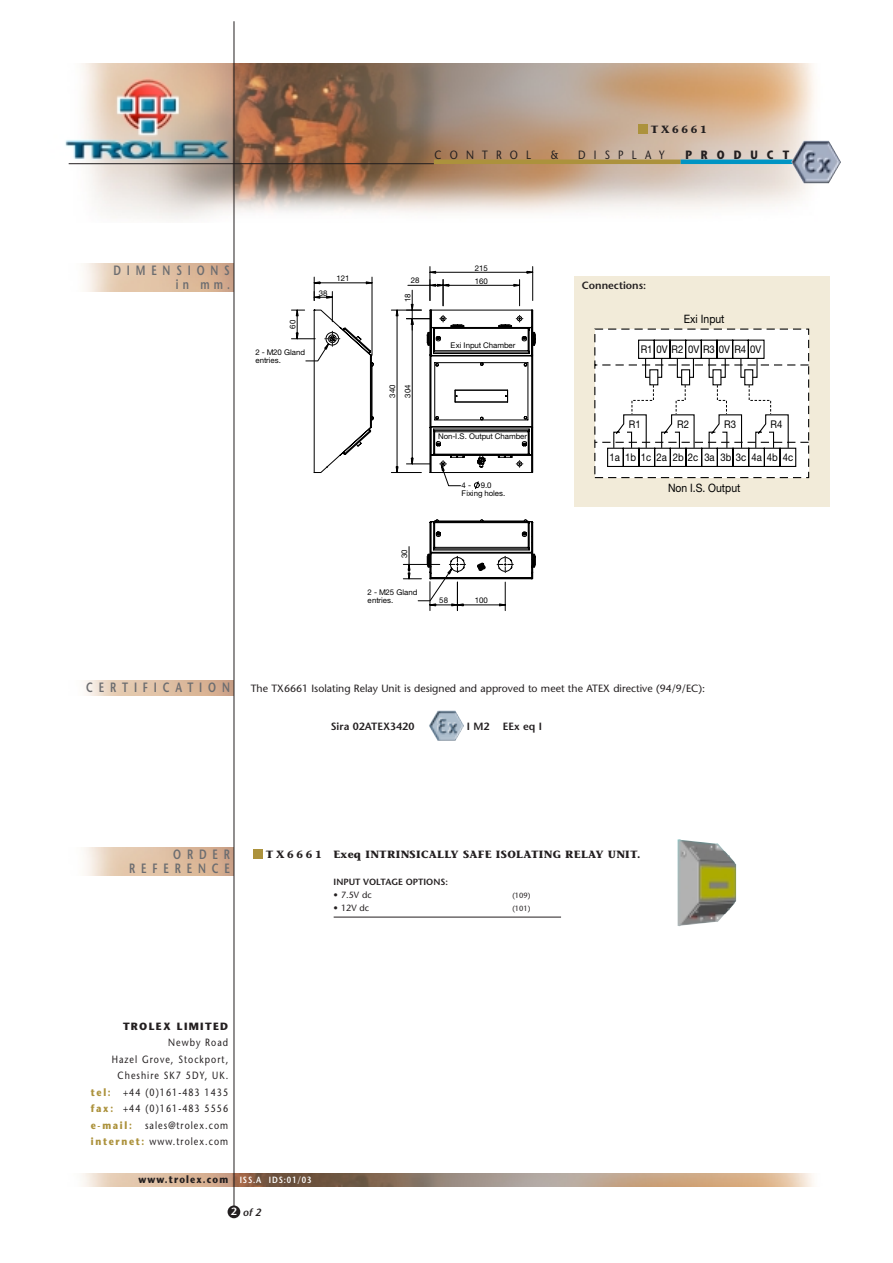
<style>
.page{position:relative;width:893px;height:1263px;background:#fff}
.page>*{position:absolute;margin:0;border:0;box-sizing:border-box;transform-origin:0 0}
.t1{font:600 13.5px/13.5px "Stone Sans";letter-spacing:.575em;color:#6c6d70;text-align:right;scale:.75 1}
.t2{font:12px "Stone Sans";letter-spacing:.805em;color:#231f20;scale:.85 1}
.t3{font:700 12px "Stone Sans";letter-spacing:.88em;color:#231f20;scale:.85 1}
.t4{font:11.55px "Helvetica Neue";color:#000;scale:.9 1}
.t5{font:10.65px "Helvetica Neue";color:#000;scale:.9 1}
.t6{font:10.5px/16.5px "Stone Sans";letter-spacing:.115em;color:#231f20;text-align:right;scale:.85 1}
.t7{font:10.5px "Stone Sans";color:#231f20}
.t8{font:700 10.5px "Stone Informal";letter-spacing:.03em;color:#231f20}
.t9{font:600 10.5px "Stone Sans";color:#231f20}
.t10{font:700 10.5px/16.5px "Stone Sans";letter-spacing:.19em;color:#ac923c;scale:.85 1}
.t11{font:700 10.5px "Stone Sans";letter-spacing:.125em;color:#231f20;scale:.85 1}
.t12{font:700 10.5px "Stone Sans";letter-spacing:.125em;color:#231f20}
.t13{font:italic 600 10.5px "Stone Sans";color:#231f20}
.t14{font:600 10.5px "Stone Sans";color:#fff}
.t15{font:600 9px "Stone Sans";color:#231f20}
.t16{font:600 9px "Stone Sans";letter-spacing:.115em;color:#fff;scale:.85 1}
.t17{font:9px "Stone Sans";color:#231f20}
.t18{font:7.8px/7.6px "Helvetica Neue";color:#000}
.t19{font:7.5px "Stone Sans";color:#231f20}
</style>
<div class="page">
<img style="left:84px;top:264px;width:150px;height:27px">
<img style="left:65px;top:64px;width:759px;height:159px">
<hr style="left:434px;top:160px;width:246px;height:4px;background:#ac923c">
<hr style="left:680px;top:160px;width:113px;height:4px;background:#0094c3">
<img style="left:84px;top:848px;width:150px;height:27px">
<div style="left:253px;top:850px;width:10px;height:9px;background:#ac923c"></div>
<img style="left:84px;top:680px;width:150px;height:16px">
<div style="left:638px;top:124px;width:9px;height:9px;background:#ac923c"></div>
<img style="left:82px;top:1174px;width:732px;height:13px">
<hr style="left:69px;top:163px;width:365px;height:1px;background:#231f20">
<img style="left:791px;top:141px;width:50px;height:42px">
<hr style="left:234px;top:21px;width:1px;height:1191px;background:#231f20">
<div style="left:227px;top:1205px;width:13px;height:13px;background:#231f20;border-radius:50%"></div>
<img style="left:677px;top:839px;width:59px;height:87px">
<hr style="left:333px;top:917px;width:228px;height:1px;background:#231f20">
<div style="left:574px;top:276px;width:255px;height:231px;background:#f2ebd9"></div>
<svg style="left:291px;top:266px;width:245px;height:345px"></svg>
<svg style="left:594px;top:328px;width:215px;height:151px;background:#e6e6e6"></svg>
<img style="left:429px;top:711px;width:35px;height:30px">
<h3 class="t8" style="left:650px;top:125px;width:57px">TX6661</h3>
<h2 class="t2" style="left:434px;top:150px;width:115px">CONTROL</h2>
<h2 class="t2" style="left:550px;top:150px;width:11px">&amp;</h2>
<h2 class="t2" style="left:578px;top:150px;width:103px">DISPLAY</h2>
<h2 class="t3" style="left:685px;top:150px;width:123px">PRODUCT</h2>
<h1 class="t1" style="left:113px;top:265px;width:157px">DIMENSIONS in mm.</h1>
<p class="t18" style="left:289px;top:329px;width:10px;rotate:-90deg">60</p>
<p class="t18" style="left:255px;top:350px;width:51px">2 - M20 Gland entries.</p>
<p class="t18" style="left:319px;top:290px;width:10px">38</p>
<p class="t18" style="left:336px;top:275px;width:15px">121</p>
<p class="t18" style="left:475px;top:265px;width:15px">215</p>
<p class="t18" style="left:411px;top:277px;width:10px">28</p>
<p class="t18" style="left:475px;top:278px;width:15px">160</p>
<p class="t18" style="left:404px;top:302px;width:10px;rotate:-90deg">18</p>
<p class="t18" style="left:385px;top:398px;width:15px;line-height:15.1px;rotate:-90deg">340<br>304</p>
<p class="t18" style="left:450px;top:342px;width:66px">Exi Input Chamber</p>
<p class="t18" style="left:438px;top:433px;width:91px">Non-I.S. Output Chamber</p>
<p class="t18" style="left:461px;top:482px;width:45px">4 - 9.0<br>Fixing holes.</p>
<p class="t18" style="left:401px;top:558px;width:10px;rotate:-90deg">30</p>
<p class="t18" style="left:367px;top:589px;width:51px">2 - M25 Gland entries.</p>
<p class="t18" style="left:439px;top:597px;width:10px">58</p>
<p class="t18" style="left:475px;top:597px;width:15px">100</p>
<h3 class="t9" style="left:582px;top:282px;width:66px">Connections:</h3>
<h3 class="t4" style="left:684px;top:315px;width:47px">Exi Input</h3>
<h3 class="t5" style="left:640px;top:345px;width:135px">R1 0V R2 0V R3 0V R4 0V</h3>
<h3 class="t5" style="left:629px;top:420px;width:15px">R1</h3>
<h3 class="t5" style="left:677px;top:420px;width:15px">R2</h3>
<h3 class="t5" style="left:724px;top:420px;width:15px">R3</h3>
<h3 class="t5" style="left:770px;top:420px;width:15px">R4</h3>
<h3 class="t5" style="left:625px;top:454px;width:188px">1b 1c 2a 2b 2c 3a 3b 3c 4a 4b 4c</h3>
<h3 class="t5" style="left:609px;top:454px;width:13px">1a</h3>
<h3 class="t4" style="left:668px;top:484px;width:82px">Non I.S. Output</h3>
<h1 class="t1" style="left:86px;top:682px;width:193px">CERTIFICATION</h1>
<h3 class="t7" style="left:251px;top:684px;width:456px">The TX6661 Isolating Relay Unit is designed and approved to meet the ATEX directive (94/9/EC):</h3>
<h3 class="t9" style="left:331px;top:722px;width:85px">Sira 02ATEX3420</h3>
<h3 class="t9" style="left:467px;top:722px;width:24px">I M2</h3>
<h3 class="t9" style="left:503px;top:722px;width:41px">EEx eq I</h3>
<h1 class="t1" style="left:129px;top:849px;width:136px">ORDER<br>REFERENCE</h1>
<h3 class="t8" style="left:266px;top:851px;width:376px">T X 6 6 6 1 Exeq INTRINSICALLY SAFE ISOLATING RELAY UNIT.</h3>
<p class="t15" style="left:333px;top:878px;width:116px">INPUT VOLTAGE OPTIONS:</p>
<p class="t17" style="left:333px;top:891px;width:40px">• 7.5V dc</p>
<p class="t19" style="left:512px;top:892px;width:20px">(109)</p>
<p class="t17" style="left:333px;top:904px;width:37px">• 12V dc</p>
<p class="t19" style="left:512px;top:905px;width:20px">(101)</p>
<h3 class="t12" style="left:123px;top:1022px;width:107px">TROLEX LIMITED</h3>
<h3 class="t6" style="left:112px;top:1035px;width:138px">Newby Road<br>Hazel Grove, Stockport,<br>Cheshire SK7 5DY, UK. +44 (0)161-483 1435 +44 (0)161-483 5556 sales@trolex.com www.trolex.com</h3>
<h3 class="t10" style="left:91px;top:1085px;width:65px">tel:<br>fax: e-mail: internet:</h3>
<h3 class="t11" style="left:138px;top:1175px;width:107px">www.trolex.com</h3>
<p class="t16" style="left:240px;top:1176px;width:86px">ISS.A IDS:01/03</p>
<h3 class="t13" style="left:243px;top:1208px;width:20px">of 2</h3>
<h3 class="t14" style="left:231px;top:1207px;width:8px">2</h3>
</div>
